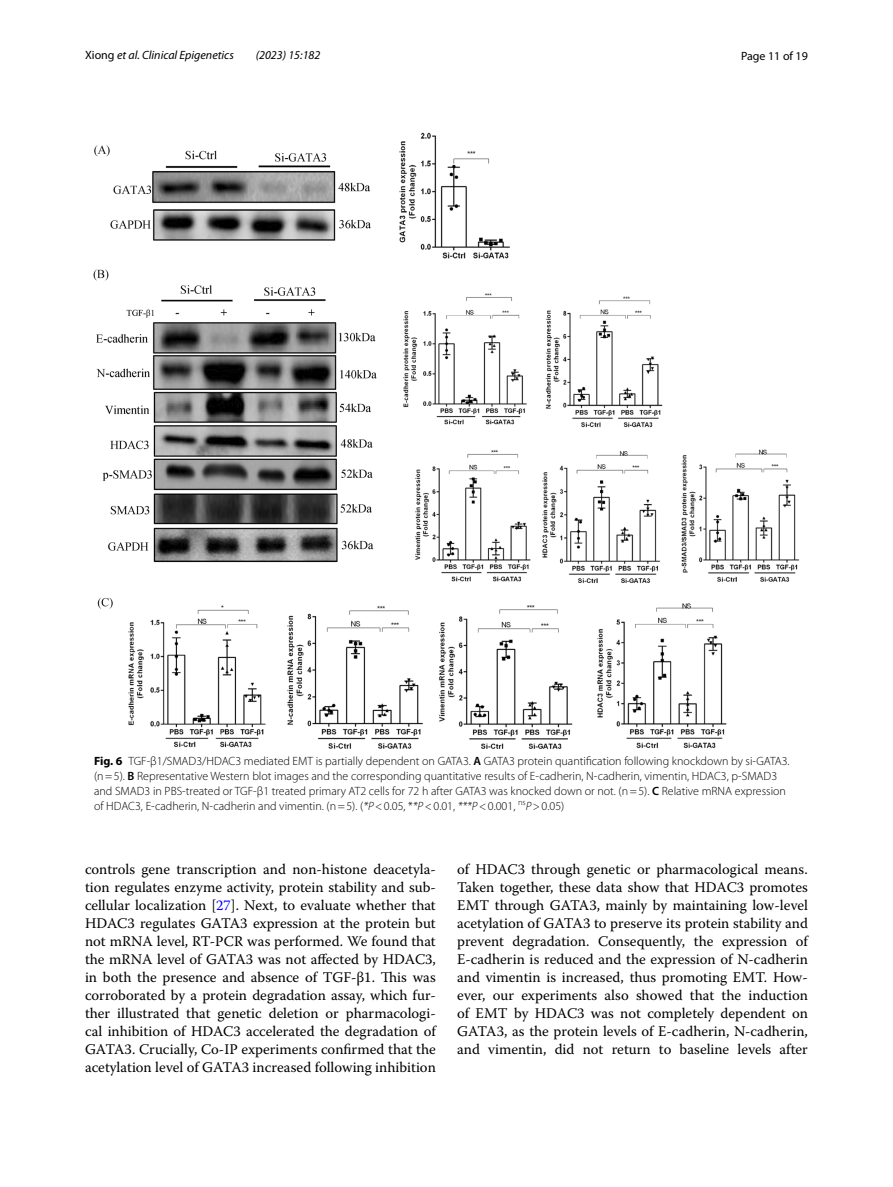
<style>
.page{position:relative;width:893px;height:1187px;background:#fff}
.page>*{position:absolute;margin:0;border:0;box-sizing:border-box;transform-origin:0 0}
.t1{font:14.7px/18px "Warnock Pro";color:#000;text-align:justify}
.t2{font:300 12px/15px "Myriad Pro";color:#000}
.t3{font:italic 12px "Myriad Pro";color:#000}
.t4{font:12px "Myriad Pro";color:#000}
.s1{font-style:normal}
.s2{font-weight:700}
.s3{font-weight:600}
.s4{font-style:italic}
.s5{color:#00f}
</style>
<div class="page">
<img style="left:93px;top:133px;width:707px;height:616px">
<p class="t3" style="left:85px;top:48px;width:150px"><span class="s1">Xiong</span> et al. Clinical Epigenetics</p>
<p class="t3" style="left:256px;top:48px;width:66px">(2023) 15:182</p>
<p class="t4" style="left:741px;top:48px;width:68px">Page 11 of 19</p>
<p class="t2" style="left:94px;top:753px;width:697px"><span class="s2">Fig. 6</span> TGF-β1/SMAD3/HDAC3 mediated EMT is partially dependent on GATA3. <span class="s3">A</span> GATA3 protein quantification following knockdown by si-GATA3. (n=5). <span class="s3">B</span> Representative Western blot images and the corresponding quantitative results of E-cadherin, N-cadherin, vimentin, HDAC3, p-SMAD3 and SMAD3 in PBS-treated or TGF-β1 treated primary AT2 cells for 72 h after GATA3 was knocked down or not. (n=5). <span class="s3">C</span> Relative mRNA expression of HDAC3, E-cadherin, N-cadherin and vimentin. (n=5). (<span class="s4">*P</span>&lt;0.05, *<span class="s4">*P</span>&lt;0.01, <span class="s4">***P</span>&lt;0.001, <sup>ns</sup><span class="s4">P</span>&gt;0.05)</p>
<p class="t1" style="left:85px;top:860px;width:352px">controls gene transcription and non-histone deacetyla&shy;tion regulates enzyme activity, protein stability and sub&shy;cellular localization [<span class="s5">27</span>]. Next, to evaluate whether that HDAC3 regulates GATA3 expression at the protein but not mRNA level, RT-PCR was performed. We found that the mRNA level of GATA3 was not affected by HDAC3, in both the presence and absence of TGF-β1. This was corroborated by a protein degradation assay, which fur&shy;ther illustrated that genetic deletion or pharmacologi&shy;cal inhibition of HDAC3 accelerated the degradation of GATA3. Crucially, Co-IP experiments confirmed that the acetylation level of GATA3 increased following inhibition</p>
<p class="t1" style="left:457px;top:860px;width:352px">of HDAC3 through genetic or pharmacological means.<br>Taken together, these data show that HDAC3 promotes EMT through GATA3, mainly by maintaining low-level acetylation of GATA3 to preserve its protein stability and prevent degradation. Consequently, the expression of E-cadherin is reduced and the expression of N-cadherin and vimentin is increased, thus promoting EMT. How&shy;ever, our experiments also showed that the induction of EMT by HDAC3 was not completely dependent on GATA3, as the protein levels of E-cadherin, N-cadherin, and vimentin, did not return to baseline levels after</p>
</div>
